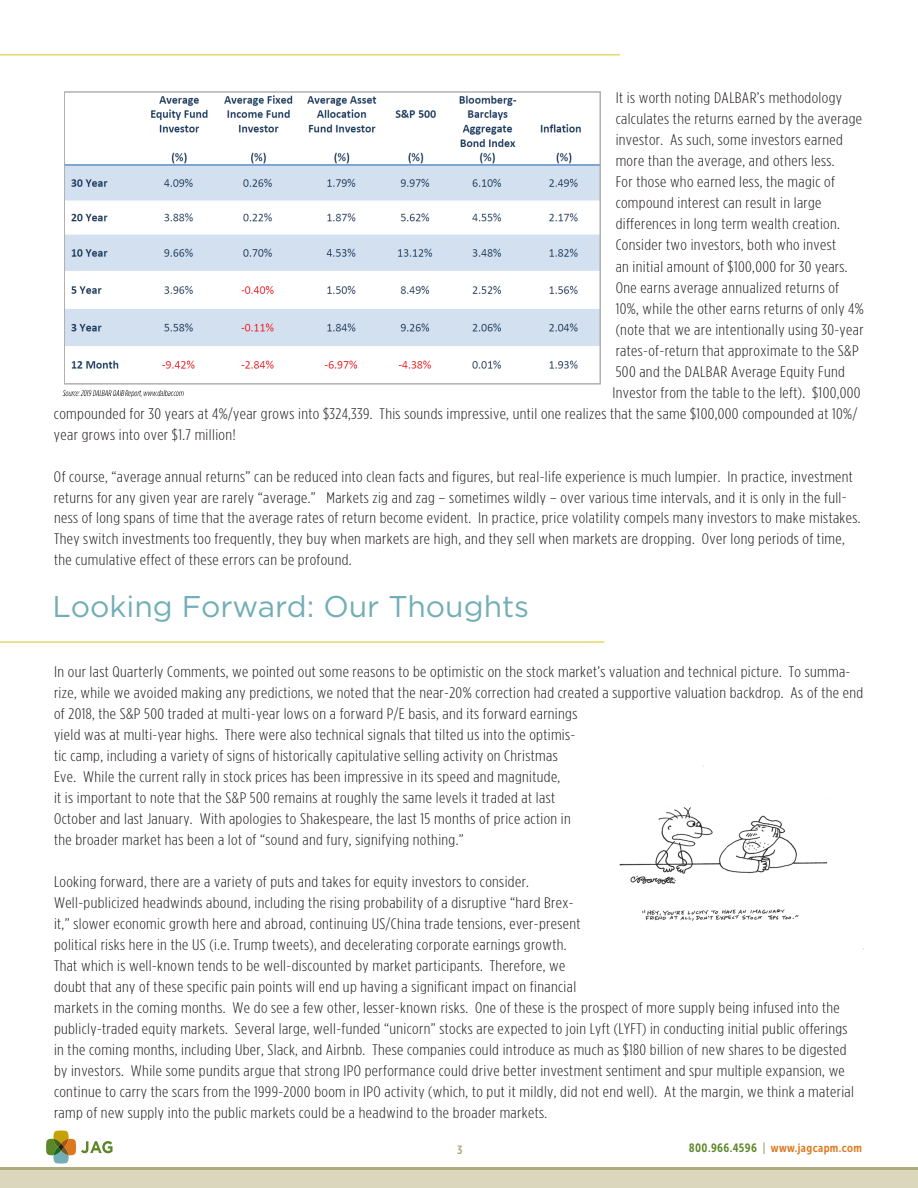
<style>
.page{position:relative;width:918px;height:1188px;background:#fff}
.page>*{position:absolute;margin:0;border:0;box-sizing:border-box;transform-origin:0 0}
.t1{font:30px "Gotham";color:#72aeb6}
.t2{font:300 15.3px/21px "Gotham Condensed";letter-spacing:.02em;color:#231f20;scale:1.18 1}
.t3{font:12px "Museo Sans Cond 700";letter-spacing:.03em;color:#de791b}
.t4{font:12px "Museo Sans Cond 700";color:#b1aa7d}
.s1{color:#5c8727}
.s2{color:#b1aa7d}
</style>
<div class="page">
<img style="left:619px;top:765px;width:245px;height:185px">
<div style="left:0;top:1167px;width:918px;height:18px;background:#b1aa7d"></div>
<svg style="left:46px;top:1130px;width:67px;height:34px"></svg>
<div style="left:0;top:1170px;width:918px;height:18px;background:#dad7bd"></div>
<hr style="left:0;top:54px;width:620px;height:2px;background:#e8d665">
<img style="left:62px;top:91px;width:539px;height:306px">
<hr style="left:0;top:641px;width:604px;height:2px;background:#e8d665">
<p class="t2" style="left:616px;top:87px;width:193px">It is worth noting DALBAR’s methodology</p>
<p class="t2" style="left:616px;top:108px;width:210px">calculates the returns earned by the average</p>
<p class="t2" style="left:616px;top:129px;width:194px">investor. As such, some investors earned</p>
<p class="t2" style="left:616px;top:150px;width:187px">more than the average, and others less.</p>
<p class="t2" style="left:616px;top:171px;width:187px">For those who earned less, the magic of</p>
<p class="t2" style="left:616px;top:192px;width:176px">compound interest can result in large</p>
<p class="t2" style="left:616px;top:213px;width:192px">differences in long term wealth creation.</p>
<p class="t2" style="left:616px;top:235px;width:188px">Consider two investors, both who invest</p>
<p class="t2" style="left:616px;top:256px;width:198px">an initial amount of $100,000 for 30 years.</p>
<p class="t2" style="left:616px;top:277px;width:191px">One earns average annualized returns of</p>
<p class="t2" style="left:616px;top:298px;width:212px">10%, while the other earns returns of only 4%</p>
<p class="t2" style="left:616px;top:319px;width:212px">(note that we are intentionally using 30-year</p>
<p class="t2" style="left:616px;top:340px;width:207px">rates-of-return that approximate to the S&amp;P</p>
<p class="t2" style="left:616px;top:361px;width:196px">500 and the DALBAR Average Equity Fund</p>
<p class="t2" style="left:612px;top:382px;width:212px">Investor from the table to the left). $100,000</p>
<p class="t2" style="left:54px;top:403px;width:682px">compounded for 30 years at 4%/year grows into $324,339. This sounds impressive, until one realizes that the same $100,000 compounded at 10%/</p>
<p class="t2" style="left:54px;top:424px;width:156px">year grows into over $1.7 million!</p>
<p class="t2" style="left:54px;top:466px;width:685px">Of course, “average annual returns” can be reduced into clean facts and figures, but real-life experience is much lumpier. In practice, investment returns for any given year are rarely “average.” Markets zig and zag – sometimes wildly – over various time intervals, and it is only in the full&shy;ness of long spans of time that the average rates of return become evident. In practice, price volatility compels many investors to make mistakes.<br>They switch investments too frequently, they buy when markets are high, and they sell when markets are dropping. Over long periods of time, the cumulative effect of these errors can be profound.</p>
<h1 class="t1" style="left:52px;top:590px;width:478px">Looking Forward: Our Thoughts</h1>
<p class="t2" style="left:54px;top:661px;width:687px">In our last Quarterly Comments, we pointed out some reasons to be optimistic on the stock market’s valuation and technical picture. To summa&shy;rize, while we avoided making any predictions, we noted that the near-20% correction had created a supportive valuation backdrop. As of the end of 2018, the S&amp;P 500 traded at multi-year lows on a forward P/E basis, and its forward earnings<br>yield was at multi-year highs. There were also technical signals that tilted us into the optimis-<br>tic camp, including a variety of signs of historically capitulative selling activity on Christmas<br>Eve. While the current rally in stock prices has been impressive in its speed and magnitude,<br>it is important to note that the S&amp;P 500 remains at roughly the same levels it traded at last<br>October and last January. With apologies to Shakespeare, the last 15 months of price action in<br>the broader market has been a lot of “sound and fury, signifying nothing.”</p>
<p class="t2" style="left:54px;top:871px;width:680px">Looking forward, there are a variety of puts and takes for equity investors to consider.<br>Well-publicized headwinds abound, including the rising probability of a disruptive “hard Brex-<br>it,” slower economic growth here and abroad, continuing US/China trade tensions, ever-present<br>political risks here in the US (i.e. Trump tweets), and decelerating corporate earnings growth.<br>That which is well-known tends to be well-discounted by market participants. Therefore, we<br>doubt that any of these specific pain points will end up having a significant impact on financial<br>markets in the coming months. We do see a few other, lesser-known risks. One of these is the prospect of more supply being infused into the publicly-traded equity markets. Several large, well-funded “unicorn” stocks are expected to join Lyft (LYFT) in conducting initial public offerings in the coming months, including Uber, Slack, and Airbnb. These companies could introduce as much as $180 billion of new shares to be digested by investors. While some pundits argue that strong IPO performance could drive better investment sentiment and spur multiple expansion, we continue to carry the scars from the 1999-2000 boom in IPO activity (which, to put it mildly, did not end well). At the margin, we think a material ramp of new supply into the public markets could be a headwind to the broader markets.</p>
<p class="t4" style="left:457px;top:1143px;width:7px">3</p>
<p class="t3" style="left:689px;top:1142px;width:175px"><span class="s1">800.966.4596</span> <span class="s2">|</span> www.jagcapm.com</p>
</div>
